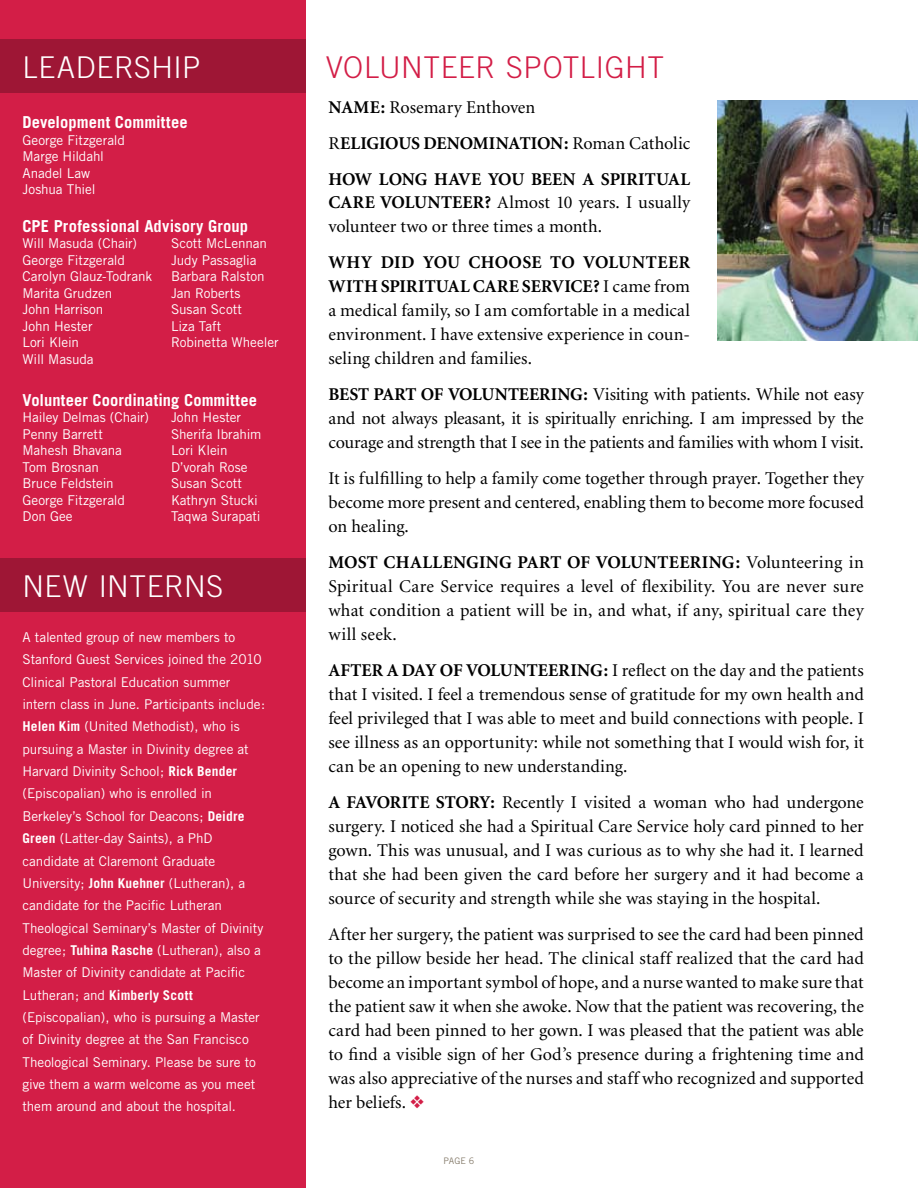
<style>
.page{position:relative;width:918px;height:1188px;background:#fff}
.page>*{position:absolute;margin:0;border:0;box-sizing:border-box;transform-origin:0 0}
.t1{font:300 30px "Trade Gothic";letter-spacing:.025em;color:#fff}
.t2{font:300 30px "Trade Gothic";color:#d31e47}
.t3{font:18px/24px "Minion";color:#000;text-align:justify}
.t4{font:700 18px/36px "Minion";letter-spacing:-.015em;color:#000}
.t5{font:700 16.5px "Trade Gothic";letter-spacing:.005em;color:#fff}
.t6{font:13.5px/22.4px "Trade Gothic";letter-spacing:-.005em;color:#fff}
.t7{font:9px "Trade Gothic";color:#887e6e}
.s1{font-weight:700}
.s2{font-weight:400}
.s3{color:#d31e47}
</style>
<div class="page">
<div style="left:0;top:0;width:306px;height:1188px;background:#d31e47"></div>
<div style="left:0;top:39px;width:306px;height:54px;background:#9e1635"></div>
<div style="left:0;top:558px;width:306px;height:54px;background:#9e1635"></div>
<img style="left:717px;top:100px;width:201px;height:240px">
<h1 class="t1" style="left:22px;top:49px;width:180px">LEADERSHIP</h1>
<p class="t5" style="left:22px;top:112px;width:167px">Development Committee</p>
<p class="t6" style="left:22px;top:132px;width:104px;line-height:16.5px">George Fitzgerald<br>Marge Hildahl<br>Anadel Law<br>Joshua Thiel</p>
<p class="t5" style="left:22px;top:216px;width:227px">CPE Professional Advisory Group</p>
<p class="t6" style="left:22px;top:232px;width:116px">Will Masuda (Chair)</p>
<p class="t6" style="left:171px;top:232px;width:97px">Scott McLennan</p>
<p class="t6" style="left:22px;top:249px;width:104px">George Fitzgerald</p>
<p class="t6" style="left:171px;top:249px;width:87px">Judy Passaglia</p>
<p class="t6" style="left:22px;top:265px;width:131px">Carolyn Glauz-Todrank</p>
<p class="t6" style="left:171px;top:265px;width:95px">Barbara Ralston</p>
<p class="t6" style="left:22px;top:282px;width:91px">Marita Grudzen</p>
<p class="t6" style="left:171px;top:282px;width:71px">Jan Roberts</p>
<p class="t6" style="left:22px;top:298px;width:82px">John Harrison</p>
<p class="t6" style="left:171px;top:298px;width:73px">Susan Scott</p>
<p class="t6" style="left:22px;top:315px;width:72px">John Hester</p>
<p class="t6" style="left:171px;top:315px;width:52px">Liza Taft</p>
<p class="t6" style="left:22px;top:331px;width:58px">Lori Klein</p>
<p class="t6" style="left:171px;top:331px;width:109px">Robinetta Wheeler</p>
<p class="t6" style="left:22px;top:348px;width:73px">Will Masuda</p>
<p class="t5" style="left:22px;top:390px;width:236px">Volunteer Coordinating Committee</p>
<p class="t6" style="left:22px;top:406px;width:128px">Hailey Delmas (Chair)</p>
<p class="t6" style="left:171px;top:406px;width:72px">John Hester</p>
<p class="t6" style="left:22px;top:423px;width:82px">Penny Barrett</p>
<p class="t6" style="left:171px;top:423px;width:92px">Sherifa Ibrahim</p>
<p class="t6" style="left:22px;top:439px;width:101px">Mahesh Bhavana</p>
<p class="t6" style="left:171px;top:439px;width:58px">Lori Klein</p>
<p class="t6" style="left:22px;top:456px;width:78px">Tom Brosnan</p>
<p class="t6" style="left:171px;top:456px;width:78px">D’vorah Rose</p>
<p class="t6" style="left:22px;top:472px;width:93px">Bruce Feldstein</p>
<p class="t6" style="left:171px;top:472px;width:73px">Susan Scott</p>
<p class="t6" style="left:22px;top:489px;width:104px">George Fitzgerald</p>
<p class="t6" style="left:171px;top:489px;width:88px">Kathryn Stucki</p>
<p class="t6" style="left:22px;top:505px;width:52px">Don Gee</p>
<p class="t6" style="left:171px;top:505px;width:91px">Taqwa Surapati</p>
<h1 class="t1" style="left:0;top:568px;width:22px">NE</h1>
<h1 class="t1" style="left:63px;top:568px;width:54px">W INTERNS</h1>
<p class="t6" style="left:22px;top:626px;width:244px">A talented group of new members to Stanford Guest Services joined the 2010<br>Clinical Pastoral Education summer intern class in June. Participants include:<br><span class="s1">Helen Kim</span> (United Methodist), who is pursuing a Master in Divinity degree at Harvard Divinity School; <span class="s1">Rick Bender </span>(Episcopalian) who is enrolled in Berkeley’s School for Deacons; <span class="s1">Deidre Green</span> (Latter-day Saints), a PhD candidate at Claremont Graduate University; <span class="s1">John Kuehner</span> (Lutheran), a candidate for the Pacific Lutheran Theological Seminary’s Master of Divinity degree; <span class="s1">Tuhina Rasche</span> (Lutheran), also a Master of Divinity candidate at Pacific Lutheran; and <span class="s1">Kimberly Scott </span>(Episcopalian), who is pursuing a Master of Divinity degree at the San Francisco Theological Seminary. Please be sure to give them a warm welcome as you meet them around and about the hospital.</p>
<h1 class="t2" style="left:326px;top:49px;width:37px">VOLUNTEER</h1>
<h1 class="t2" style="left:506px;top:49px;width:34px">SPOTLI</h1>
<h1 class="t2" style="left:605px;top:49px;width:39px">GHT</h1>
<p class="t4" style="left:328px;top:89px;width:363px">NAME: <span class="s2">Rosemary Enthoven<br>R</span>ELIGIOUS DENOMINATION: <span class="s2">Roman Catholic<br></span>HOW LONG HAVE YOU BEEN A SPIRITUAL</p>
<p class="t3" style="left:328px;top:191px;width:363px"><span class="s1">CARE VOLUNTEER?</span> Almost 10 years. I usually volunteer two or three times a month.</p>
<p class="t3" style="left:328px;top:251px;width:363px"><span class="s1">WHY DID YOU CHOOSE TO VOLUNTEER WITH SPIRITUAL CARE SERVICE?</span> I came from a medical family, so I am comfortable in a medical environment. I have extensive experience in coun&shy;seling children and families.</p>
<p class="t3" style="left:328px;top:383px;width:537px"><span class="s1">BEST PART OF VOLUNTEERING:</span> Visiting with patients. While not easy and not always pleasant, it is spiritually enriching. I am impressed by the courage and strength that I see in the patients and families with whom I visit.</p>
<p class="t3" style="left:328px;top:467px;width:537px">It is fulfilling to help a family come together through prayer. Together they become more present and centered, enabling them to become more focused on healing.</p>
<p class="t3" style="left:328px;top:551px;width:537px"><span class="s1">MOST CHALLENGING PART OF VOLUNTEERING:</span> Volunteering in Spiritual Care Service requires a level of flexibility. You are never sure what condition a patient will be in, and what, if any, spiritual care they will seek.</p>
<p class="t3" style="left:328px;top:659px;width:537px"><span class="s1">AFTER A DAY OF VOLUNTEERING:</span> I reflect on the day and the patients that I visited. I feel a tremendous sense of gratitude for my own health and feel privileged that I was able to meet and build connections with people. I see illness as an opportunity: while not something that I would wish for, it can be an opening to new understanding.</p>
<p class="t3" style="left:328px;top:791px;width:537px"><span class="s1">A FAVORITE STORY:</span> Recently I visited a woman who had undergone surgery. I noticed she had a Spiritual Care Service holy card pinned to her gown. This was unusual, and I was curious as to why she had it. I learned that she had been given the card before her surgery and it had become a source of security and strength while she was staying in the hospital.</p>
<p class="t3" style="left:328px;top:923px;width:537px">After her surgery, the patient was surprised to see the card had been pinned to the pillow beside her head. The clinical staff realized that the card had become an important symbol of hope, and a nurse wanted to make sure that the patient saw it when she awoke. Now that the patient was recovering, the card had been pinned to her gown. I was pleased that the patient was able to find a visible sign of her God’s presence during a frightening time and was also appreciative of the nurses and staff who recognized and supported her beliefs. <span class="s3">❖</span></p>
<p class="t7" style="left:444px;top:1156px;width:32px">PAGE 6</p>
</div>
